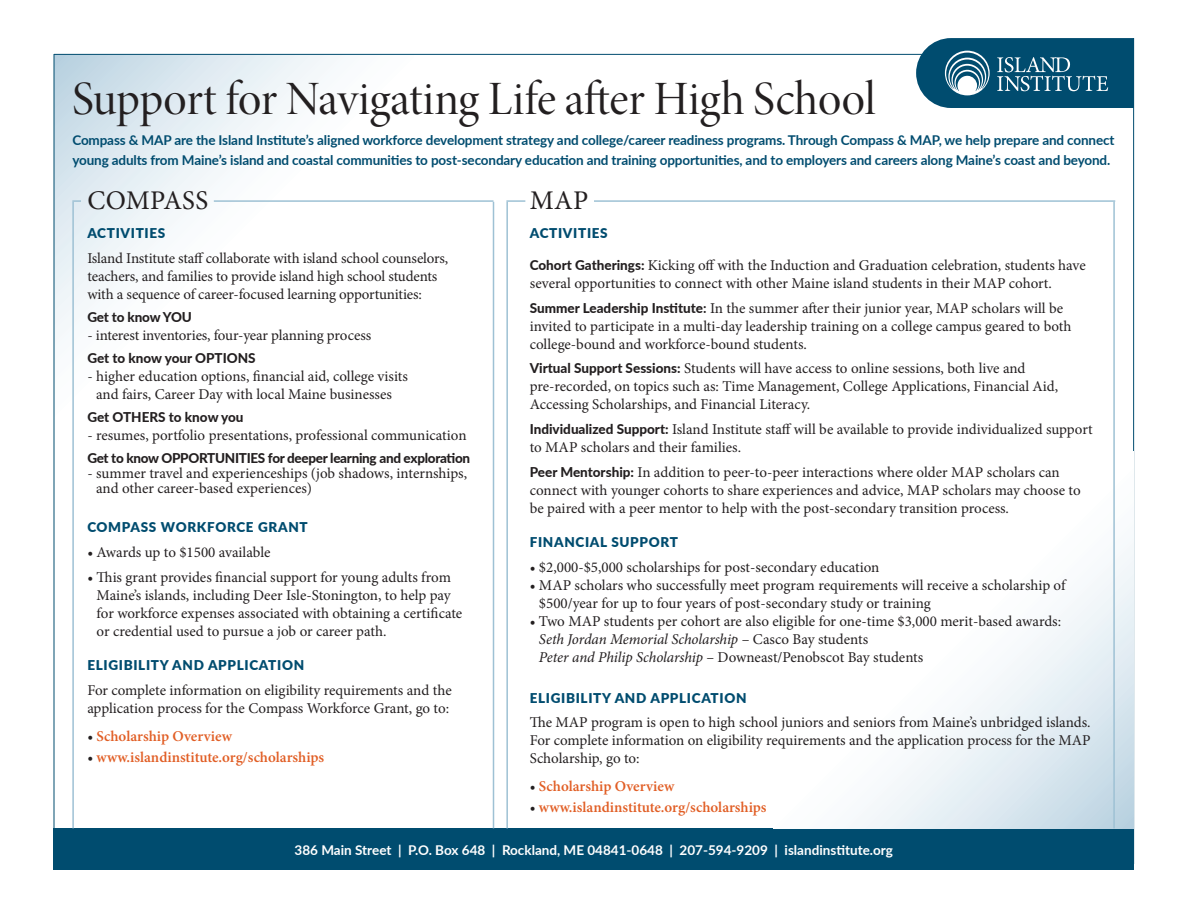
<style>
.page{position:relative;width:1188px;height:918px;background:#fff}
.page>*{position:absolute;margin:0;border:0;box-sizing:border-box;transform-origin:0 0}
.t1{font:48px "Minion Pro Disp";letter-spacing:-.005em;color:#231f20}
.t2{font:27px "Minion Pro";letter-spacing:.01em;color:#231f20}
.t3{font:15px/18px "Minion Pro";letter-spacing:-.005em;color:#231f20}
.t4{font:600 15px "Minion Pro";color:#e15e25}
.t5{font:700 13.5px/19.5px "Lato";letter-spacing:-.01em;color:#004c6f}
.t6{font:900 13.5px "Lato";letter-spacing:.05em;color:#004c6f}
.t7{font:700 13.5px "Lato";color:#fff}
.t8{font:800 13.5px "Lato";letter-spacing:-.02em;color:#231f20}
.t9{font:800 13.5px "Lato";color:#231f20}
.s1{font-weight:400;color:#231f20}
.s2{font-family:"Lato";font-weight:800;font-size:13.5px}
.s3{font-family:"Lato";font-weight:700;font-size:13.5px}
.s4{font-style:italic}
</style>
<div class="page">
<svg style="left:55px;top:55px;width:285px;height:285px"></svg>
<hr style="left:54px;top:54px;width:1px;height:810px;background:#004c6f">
<hr style="left:1133px;top:38px;width:1px;height:826px;background:#004c6f">
<div style="left:54px;top:828px;width:1080px;height:42px;background:#004c6f"></div>
<hr style="left:54px;top:54px;width:872px;height:1px;background:#004c6f">
<svg style="left:850px;top:545px;width:283px;height:283px"></svg>
<hr style="left:214px;top:200px;width:280px;height:2px;background:#9ec1d4">
<hr style="left:594px;top:200px;width:521px;height:2px;background:#9ec1d4">
<hr style="left:493px;top:202px;width:1px;height:626px;background:#9ec1d4">
<hr style="left:72px;top:202px;width:2px;height:626px;background:#9ec1d4">
<hr style="left:1113px;top:202px;width:2px;height:626px;background:#9ec1d4">
<hr style="left:506px;top:202px;width:2px;height:626px;background:#9ec1d4">
<svg style="left:72px;top:200px;width:9px;height:2px"></svg>
<svg style="left:506px;top:200px;width:19px;height:2px"></svg>
<svg style="left:916px;top:38px;width:217px;height:70px;background:#236482"></svg>
<h1 class="t1" style="left:72px;top:69px;width:805px">Support for Navigating Life after High School</h1>
<p class="t5" style="left:72px;top:130px;width:1044px">Compass &amp; MAP are the Island Institute’s aligned workforce development strategy and college/career readiness programs. Through Compass &amp; MAP, we help prepare and connect young adults from Maine’s island and coastal communities to post-secondary education and training opportunities, and to employers and careers along Maine’s coast and beyond.</p>
<h2 class="t2" style="left:87px;top:182px;width:122px">COMPASS</h2>
<p class="t6" style="left:87px;top:223px;width:80px">ACTIVITIES</p>
<p class="t3" style="left:87px;top:249px;width:362px">Island Institute staff collaborate with island school counselors, teachers, and families to provide island high school students with a sequence of career-focused learning opportunities:</p>
<p class="t8" style="left:87px;top:307px;width:106px">Get to know YOU</p>
<p class="t3" style="left:87px;top:326px;width:286px">- interest inventories, four-year planning process</p>
<p class="t9" style="left:87px;top:348px;width:170px">Get to know your OPTIONS</p>
<p class="t3" style="left:87px;top:367px;width:322px;text-align:center">- higher education options, financial aid, college visits and fairs, Career Day with local Maine businesses</p>
<p class="t9" style="left:87px;top:407px;width:158px">Get OTHERS to know you</p>
<p class="t3" style="left:87px;top:426px;width:381px">- resumes, portfolio presentations, professional communication</p>
<p class="t8" style="left:87px;top:448px;width:384px">Get to know OPPORTUNITIES for deeper learning and exploration</p>
<p class="t3" style="left:96px;top:466px;width:373px;line-height:15px;text-indent:-9px">- summer travel and experienceships (job shadows, internships, and other career-based experiences)</p>
<p class="t6" style="left:87px;top:517px;width:222px">COMPASS WORKFORCE GRANT</p>
<p class="t3" style="left:87px;top:543px;width:185px">• Awards up to $1500 available</p>
<p class="t3" style="left:97px;top:568px;width:367px;text-indent:-9px">• This grant provides financial support for young adults from Maine’s islands, including Deer Isle-Stonington, to help pay for workforce expenses associated with obtaining a certificate or credential used to pursue a job or career path.</p>
<p class="t6" style="left:87px;top:655px;width:218px">ELIGIBILITY AND APPLICATION</p>
<p class="t3" style="left:87px;top:681px;width:366px">For complete information on eligibility requirements and the application process for the Compass Workforce Grant, go to:</p>
<p class="t4" style="left:87px;top:725px;width:146px"><span class="s1">•</span> Scholarship Overview</p>
<p class="t4" style="left:87px;top:746px;width:238px"><span class="s1">•</span> www.islandinstitute.org/scholarships</p>
<h2 class="t2" style="left:530px;top:182px;width:60px">MAP</h2>
<p class="t6" style="left:530px;top:223px;width:80px">ACTIVITIES</p>
<p class="t3" style="left:530px;top:256px;width:558px"><span class="s2">Cohort Gatherings:</span> Kicking off with the Induction and Graduation celebration, students have several opportunities to connect with other Maine island students in their MAP cohort.</p>
<p class="t3" style="left:530px;top:299px;width:543px"><span class="s2">Summer Leadership Institute</span><span class="s3">:</span> In the summer after their junior year, MAP scholars will be invited to participate in a multi-day leadership training on a college campus geared to both college-bound and workforce-bound students.</p>
<p class="t3" style="left:530px;top:360px;width:530px"><span class="s2">Virtual Support Sessions:</span> Students will have access to online sessions, both live and pre-recorded, on topics such as: Time Management, College Applications, Financial Aid,<br>Accessing Scholarships, and Financial Literacy.</p>
<p class="t3" style="left:530px;top:420px;width:564px"><span class="s2">Individualized Support:</span> Island Institute staff will be available to provide individualized support to MAP scholars and their families.</p>
<p class="t3" style="left:530px;top:463px;width:552px"><span class="s2">Peer Mentorship:</span> In addition to peer-to-peer interactions where older MAP scholars can connect with younger cohorts to share experiences and advice, MAP scholars may choose to be paired with a peer mentor to help with the post-secondary transition process.</p>
<p class="t6" style="left:530px;top:532px;width:150px">FINANCIAL SUPPORT</p>
<p class="t3" style="left:530px;top:558px;width:351px">• $2,000-$5,000 scholarships for post-secondary education</p>
<p class="t3" style="left:539px;top:576px;width:528px;text-indent:-9px">• MAP scholars who successfully meet program requirements will receive a scholarship of $500/year for up to four years of post-secondary study or training</p>
<p class="t3" style="left:539px;top:612px;width:524px;text-indent:-9px">• Two MAP students per cohort are also eligible for one-time $3,000 merit-based awards:<br><span class="s4">Seth Jordan Memorial Scholarship</span> – Casco Bay students<br><span class="s4">Peter and Philip Scholarship</span> – Downeast/Penobscot Bay students</p>
<p class="t6" style="left:530px;top:688px;width:218px">ELIGIBILITY AND APPLICATION</p>
<p class="t3" style="left:530px;top:714px;width:562px;text-align:justify">The MAP program is open to high school juniors and seniors from Maine’s unbridged islands.<br>For complete information on eligibility requirements and the application process for the MAP Scholarship, go to:</p>
<p class="t4" style="left:530px;top:776px;width:146px"><span class="s1">•</span> Scholarship Overview</p>
<p class="t4" style="left:530px;top:797px;width:238px"><span class="s1">•</span> www.islandinstitute.org/scholarships</p>
<p class="t7" style="left:295px;top:840px;width:600px">386 Main Street | P.O. Box 648 | Rockland, ME 04841-0648 | 207-594-9209 | islandinstitute.org</p>
</div>
